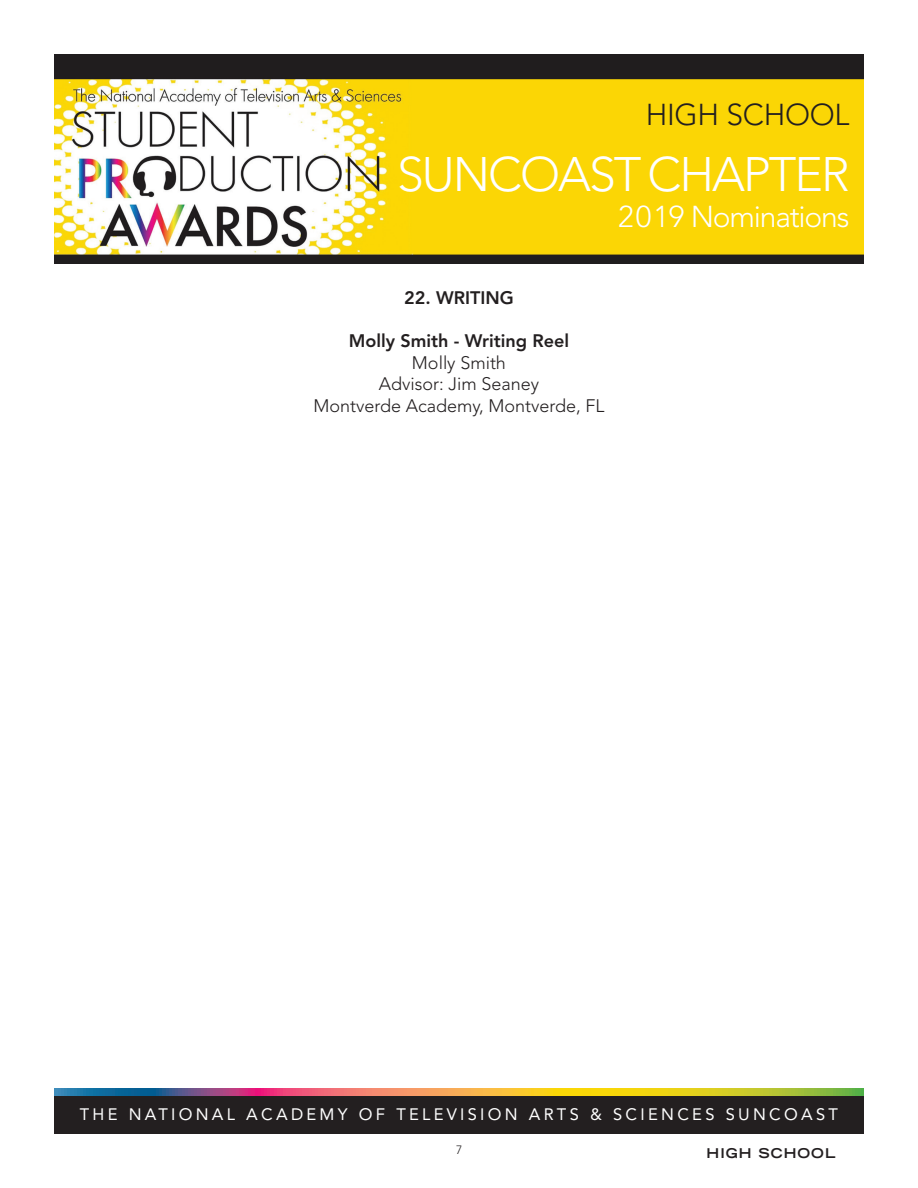
<style>
.page{position:relative;width:918px;height:1188px;background:#fff}
.page>*{position:absolute;margin:0;border:0;box-sizing:border-box;transform-origin:0 0}
.t1{font:300 48px "Avenir";letter-spacing:-.04em;color:#fff}
.t2{font:300 30px "Avenir";letter-spacing:-.04em;color:#fff}
.t3{font:300 30px "Avenir";letter-spacing:-.01em;color:#231f20}
.t4{font:300 18px "Avenir";color:#231f20}
.t5{font:800 18px "Avenir";color:#231f20}
.t6{font:16.5px "Avenir";letter-spacing:.2em;color:#fff}
.t7{font:700 expanded 13.5px "Trade Gothic LH";letter-spacing:.075em;color:#231f20}
.t8{font:300 12px "Avenir";color:#231f20}
</style>
<div class="page">
<div style="left:54px;top:1095px;width:810px;height:39px;background:#231f20"></div>
<svg style="left:54px;top:1088px;width:810px;height:7px;background:#bb9854"></svg>
<img style="left:54px;top:54px;width:810px;height:209px">
<h2 class="t3" style="left:646px;top:97px;width:205px">HIGH SCHOOL</h2>
<h1 class="t1" style="left:397px;top:146px;width:454px">SUNCOAST CHAPTER</h1>
<h2 class="t2" style="left:618px;top:199px;width:233px">2019 Nominations</h2>
<p class="t5" style="left:404px;top:287px;width:111px">22. WRITING</p>
<p class="t5" style="left:349px;top:330px;width:222px">Molly Smith - Writing Reel</p>
<p class="t4" style="left:412px;top:352px;width:96px">Molly Smith</p>
<p class="t4" style="left:379px;top:374px;width:162px">Advisor: Jim Seaney</p>
<p class="t4" style="left:313px;top:395px;width:293px">Montverde Academy, Montverde, FL</p>
<p class="t6" style="left:80px;top:1105px;width:760px">THE NATIONAL ACADEMY OF TELEVISION ARTS &amp; SCIENCES SUNCOAST</p>
<p class="t8" style="left:456px;top:1142px;width:8px">7</p>
<p class="t7" style="left:707px;top:1145px;width:130px">HIGH SCHOOL</p>
</div>
